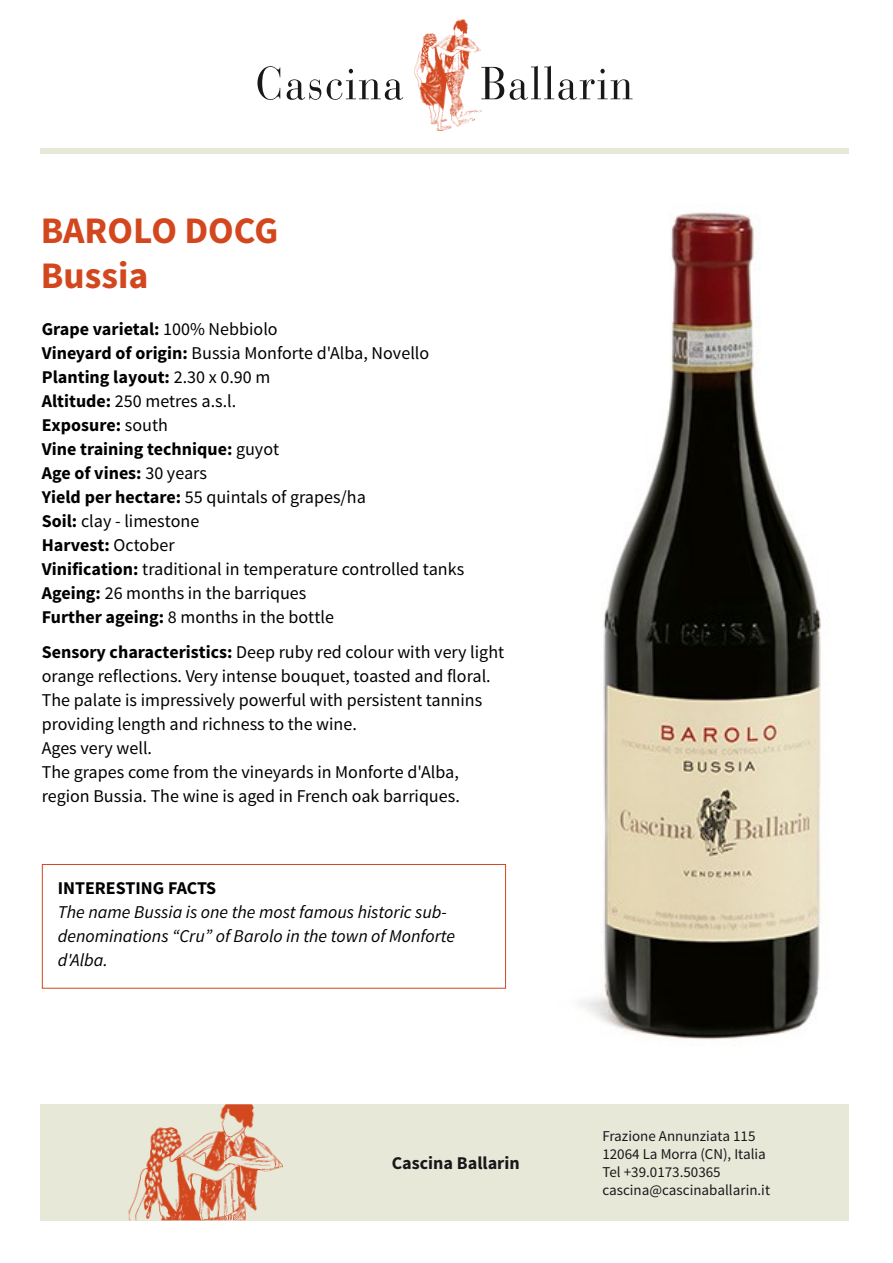
<style>
.page{position:relative;width:893px;height:1263px;background:#fff}
.page>*{position:absolute;margin:0;border:0;box-sizing:border-box;transform-origin:0 0}
.t1{font:700 37.5px/45px "Source Sans Pro";color:#d3471e}
.t2{font:18px/24px "Source Sans Pro";color:#000}
.t3{font:italic 18px/24px "Source Sans Pro";color:#000}
.t4{font:700 18px "Source Sans Pro";color:#1a171b}
.t5{font:700 18px "Source Sans Pro";color:#000}
.t6{font:15px/18px "Source Sans Pro";color:#1a171b}
.s1{font-weight:700}
</style>
<div class="page">
<div style="left:41px;top:148px;width:808px;height:6px;background:#e8e8d9"></div>
<svg style="left:257px;top:66px;width:23px;height:34px"></svg>
<svg style="left:286px;top:69px;width:117px;height:31px"></svg>
<svg style="left:487px;top:65px;width:145px;height:35px"></svg>
<img style="left:414px;top:19px;width:73px;height:112px">
<div style="left:41px;top:1104px;width:808px;height:116px;background:#e8e8d9"></div>
<div style="left:42px;top:864px;width:464px;height:125px;border:1px solid #d3471e"></div>
<img style="left:578px;top:212px;width:243px;height:828px">
<h1 class="t1" style="left:41px;top:209px;width:239px">BAROLO DOCG<br>Bussia</h1>
<p class="t2" style="left:42px;top:318px;width:424px"><span class="s1">Grape varietal:</span> 100% Nebbiolo<br><span class="s1">Vineyard of origin:</span> Bussia Monforte d'Alba, Novello<br><span class="s1">Planting layout:</span> 2.30 x 0.90 m<br><span class="s1">Altitude:</span> 250 metres a.s.l.<br><span class="s1">Exposure:</span> south<br><span class="s1">Vine training technique:</span> guyot<br><span class="s1">Age of vines:</span> 30 years<br><span class="s1">Yield per hectare:</span> 55 quintals of grapes/ha<br><span class="s1">Soil:</span> clay - limestone<br><span class="s1">Harvest:</span> October<br><span class="s1">Vinification:</span> traditional in temperature controlled tanks<br><span class="s1">Ageing:</span> 26 months in the barriques<br><span class="s1">Further ageing:</span> 8 months in the bottle</p>
<p class="t2" style="left:42px;top:640px;width:464px"><span class="s1">Sensory characteristics:</span> Deep ruby red colour with very light orange reflections. Very intense bouquet, toasted and floral.<br>The palate is impressively powerful with persistent tannins providing length and richness to the wine.<br>Ages very well.<br>The grapes come from the vineyards in Monforte d'Alba, region Bussia. The wine is aged in French oak barriques.</p>
<p class="t5" style="left:58px;top:877px;width:160px">INTERESTING FACTS</p>
<p class="t3" style="left:58px;top:900px;width:399px">The name Bussia is one the most famous historic sub&shy;denominations “Cru” of Barolo in the town of Monforte d'Alba.</p>
<p class="t4" style="left:374px;top:1152px;width:129px">Cascina Ballarin</p>
<p class="t4" style="left:392px;top:1152px;width:129px">Cascina Ballarin</p>
<p class="t6" style="left:602px;top:1127px;width:169px">Frazione Annunziata 115<br>12064 La Morra (CN), Italia<br>Tel +39.0173.50365 cascina@cascinaballarin.it</p>
</div>
